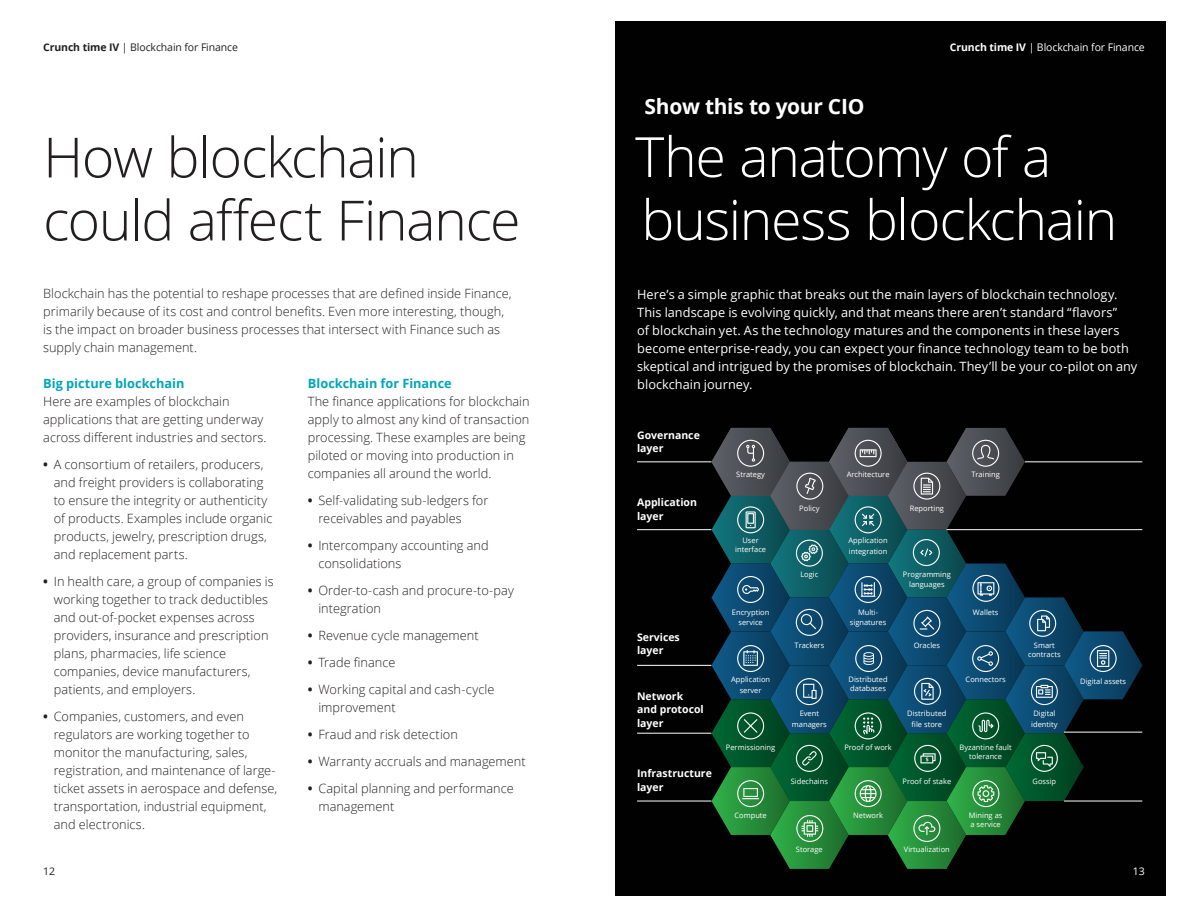
<style>
.page{position:relative;width:1188px;height:918px;background:#fff}
.page>*{position:absolute;margin:0;border:0;box-sizing:border-box;transform-origin:0 0}
.t1{font:300 55.5px/63px "Open Sans";letter-spacing:-.025em;color:#231f20}
.t2{font:300 55.5px/63px "Open Sans";letter-spacing:-.025em;color:#fff}
.t3{font:700 21px "Open Sans";letter-spacing:-.015em;color:#fff}
.t4{font:300 12.75px/18px "Open Sans";letter-spacing:.005em;color:#231f20}
.t5{font:12.75px/18px "Open Sans";letter-spacing:.005em;color:#fff}
.t6{font:700 12.75px "Open Sans";color:#00a6b9}
.t7{font:700 10.5px/13.5px "Open Sans";color:#fff}
.t8{font:10.5px "Open Sans";letter-spacing:-.01em;color:#231f20}
.t9{font:10.5px "Open Sans";letter-spacing:-.01em;color:#fff}
.t10{font:7.5px/10.5px "Open Sans";color:#fff;text-align:center}
.s1{font-weight:700}
</style>
<div class="page">
<div style="left:616px;top:22px;width:550px;height:874px;background:#010101"></div>
<hr style="left:637px;top:529px;width:74px;height:1px;background:#fff">
<hr style="left:637px;top:665px;width:74px;height:1px;background:#fff">
<hr style="left:637px;top:733px;width:74px;height:1px;background:#fff">
<hr style="left:637px;top:461px;width:74px;height:1px;background:#fff">
<hr style="left:637px;top:801px;width:74px;height:1px;background:#fff">
<svg style="left:711px;top:428px;width:431px;height:441px"></svg>
<hr style="left:946px;top:529px;width:196px;height:1px;background:#fff">
<hr style="left:1064px;top:732px;width:78px;height:1px;background:#fff">
<hr style="left:1064px;top:801px;width:78px;height:1px;background:#fff">
<p class="t8" style="left:43px;top:40px;width:196px"><span class="s1">Crunch time IV</span> | Blockchain for Finance</p>
<h1 class="t1" style="left:43px;top:124px;width:479px">How blockchain could affect Finance</h1>
<p class="t4" style="left:43px;top:284px;width:470px">Blockchain has the potential to reshape processes that are defined inside Finance, primarily because of its cost and control benefits. Even more interesting, though, is the impact on broader business processes that intersect with Finance such as supply chain management.</p>
<p class="t6" style="left:43px;top:375px;width:143px">Big picture blockchain</p>
<p class="t4" style="left:43px;top:392px;width:225px">Here are examples of blockchain applications that are getting underway across different industries and sectors.</p>
<p class="t4" style="left:54px;top:455px;width:220px;text-indent:-11px"><span class="s1">•</span> A consortium of retailers, producers, and freight providers is collaborating to ensure the integrity or authenticity of products. Examples include organic products, jewelry, prescription drugs, and replacement parts.</p>
<p class="t4" style="left:54px;top:572px;width:221px;text-indent:-11px"><span class="s1">•</span> In health care, a group of companies is working together to track deductibles and out-of-pocket expenses across providers, insurance and prescription plans, pharmacies, life science companies, device manufacturers, patients, and employers.</p>
<p class="t4" style="left:54px;top:707px;width:225px;text-indent:-11px"><span class="s1">•</span> Companies, customers, and even regulators are working together to monitor the manufacturing, sales, registration, and maintenance of large&shy;ticket assets in aerospace and defense, transportation, industrial equipment, and electronics.</p>
<p class="t6" style="left:308px;top:375px;width:146px">Blockchain for Finance</p>
<p class="t4" style="left:308px;top:392px;width:223px">The finance applications for blockchain apply to almost any kind of transaction processing. These examples are being piloted or moving into production in companies all around the world.</p>
<p class="t4" style="left:318px;top:491px;width:171px;text-indent:-11px"><span class="s1">•</span> Self-validating sub-ledgers for receivables and payables</p>
<p class="t4" style="left:318px;top:536px;width:172px;text-indent:-11px"><span class="s1">•</span> Intercompany accounting and consolidations</p>
<p class="t4" style="left:318px;top:581px;width:197px;text-indent:-11px"><span class="s1">•</span> Order-to-cash and procure-to-pay integration</p>
<p class="t4" style="left:308px;top:626px;width:173px"><span class="s1">•</span> Revenue cycle management</p>
<p class="t4" style="left:308px;top:653px;width:89px"><span class="s1">•</span> Trade finance</p>
<p class="t4" style="left:318px;top:680px;width:177px;text-indent:-11px"><span class="s1">•</span> Working capital and cash-cycle improvement</p>
<p class="t4" style="left:308px;top:725px;width:152px"><span class="s1">•</span> Fraud and risk detection</p>
<p class="t4" style="left:308px;top:752px;width:219px"><span class="s1">•</span> Warranty accruals and management</p>
<p class="t4" style="left:318px;top:779px;width:197px;text-indent:-11px"><span class="s1">•</span> Capital planning and performance management</p>
<p class="t8" style="left:43px;top:864px;width:13px">12</p>
<p class="t9" style="left:950px;top:40px;width:196px"><span class="s1">Crunch time IV</span> | Blockchain for Finance</p>
<h2 class="t3" style="left:645px;top:92px;width:221px">Show this to your CIO</h2>
<h1 class="t2" style="left:635px;top:124px;width:484px">The anatomy of a business blockchain</h1>
<p class="t5" style="left:637px;top:285px;width:502px">Here’s a simple graphic that breaks out the main layers of blockchain technology.<br>This landscape is evolving quickly, and that means there aren’t standard “flavors”<br>of blockchain yet. As the technology matures and the components in these layers become enterprise-ready, you can expect your finance technology team to be both skeptical and intrigued by the promises of blockchain. They’ll be your co-pilot on any blockchain journey.</p>
<p class="t7" style="left:637px;top:428px;width:64px">Governance layer</p>
<p class="t7" style="left:637px;top:496px;width:61px">Application layer</p>
<p class="t10" style="left:736px;top:469px;width:30px">Strategy</p>
<p class="t10" style="left:735px;top:536px;width:32px;line-height:9px">User interface</p>
<p class="t7" style="left:637px;top:630px;width:44px">Services layer</p>
<p class="t7" style="left:637px;top:689px;width:68px">Network and protocol layer</p>
<p class="t7" style="left:637px;top:766px;width:76px">Infrastructure layer</p>
<p class="t10" style="left:732px;top:606px;width:39px">Encryption service</p>
<p class="t10" style="left:731px;top:674px;width:41px">Application server</p>
<p class="t10" style="left:726px;top:742px;width:51px">Permissioning</p>
<p class="t10" style="left:734px;top:810px;width:34px">Compute</p>
<p class="t10" style="left:799px;top:503px;width:22px">Policy</p>
<p class="t10" style="left:800px;top:569px;width:19px">Logic</p>
<p class="t10" style="left:795px;top:640px;width:31px">Trackers</p>
<p class="t10" style="left:792px;top:708px;width:36px">Event managers</p>
<p class="t10" style="left:791px;top:776px;width:39px">Sidechains</p>
<p class="t10" style="left:796px;top:844px;width:28px">Storage</p>
<p class="t10" style="left:847px;top:469px;width:44px">Architecture</p>
<p class="t10" style="left:971px;top:469px;width:30px">Training</p>
<p class="t10" style="left:910px;top:503px;width:36px">Reporting</p>
<p class="t10" style="left:849px;top:535px;width:41px;text-align:left">Application integration</p>
<p class="t10" style="left:903px;top:569px;width:50px">Programming languages</p>
<p class="t10" style="left:850px;top:606px;width:38px">Multi&shy;signatures</p>
<p class="t10" style="left:973px;top:606px;width:27px">Wallets</p>
<p class="t10" style="left:914px;top:640px;width:28px">Oracles</p>
<p class="t10" style="left:1028px;top:641px;width:34px;line-height:9px">Smart contracts</p>
<p class="t10" style="left:849px;top:675px;width:41px;line-height:9px;text-align:left">Distributed databases</p>
<p class="t10" style="left:966px;top:674px;width:42px">Connectors</p>
<p class="t10" style="left:1080px;top:676px;width:47px">Digital assets</p>
<p class="t10" style="left:907px;top:708px;width:41px">Distributed file store</p>
<p class="t10" style="left:1031px;top:708px;width:28px;text-align:left">Digital identity</p>
<p class="t10" style="left:844px;top:742px;width:49px">Proof of work</p>
<p class="t10" style="left:960px;top:743px;width:54px;line-height:9px">Byzantine fault tolerance</p>
<p class="t10" style="left:903px;top:776px;width:50px">Proof of stake</p>
<p class="t10" style="left:1033px;top:776px;width:25px">Gossip</p>
<p class="t10" style="left:853px;top:810px;width:31px">Network</p>
<p class="t10" style="left:969px;top:811px;width:35px;line-height:9px;text-align:left">Mining as a service</p>
<p class="t10" style="left:904px;top:844px;width:47px">Virtualization</p>
<p class="t9" style="left:1133px;top:864px;width:13px">13</p>
</div>
